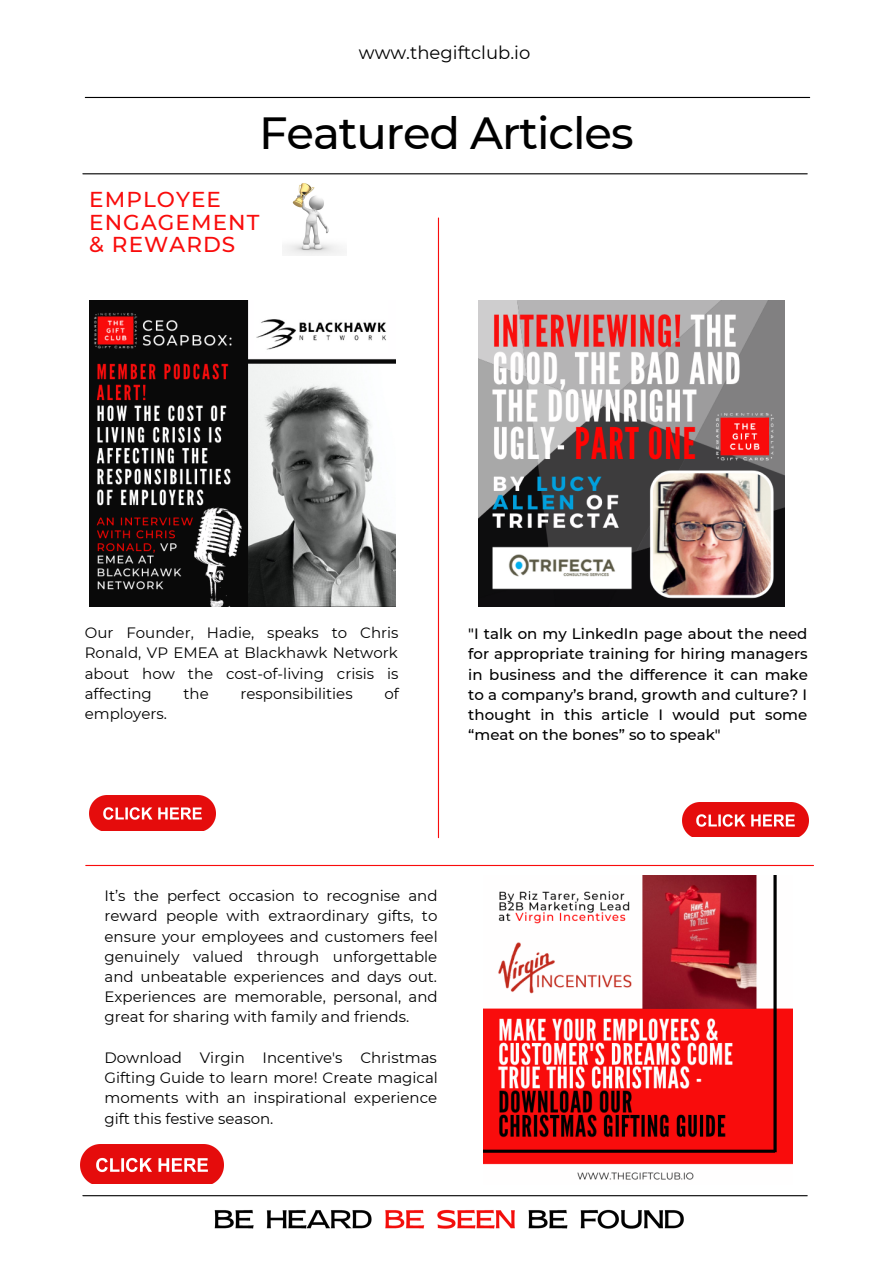
<style>
.page{position:relative;width:893px;height:1264px;background:#fff}
.page>*{position:absolute;margin:0;border:0;box-sizing:border-box;transform-origin:0 0}
.t1{font:500 45px "Montserrat";letter-spacing:-.025em;color:#000}
.t2{font:500 21.6px/22.5px "Montserrat";letter-spacing:.05em;color:#f90c0c}
.t3{font:18px "Montserrat";color:#000}
.t4{font:15px/20.2px "Montserrat";color:#000;text-align:justify}
.t5{font:500 15px/20.2px "Montserrat";color:#000;text-align:justify}
</style>
<div class="page">
<hr style="left:85px;top:97px;width:724px;height:1px;background:#000">
<hr style="left:438px;top:218px;width:1px;height:619px;background:#f90c0c">
<hr style="left:83px;top:1195px;width:724px;height:1px;background:#000">
<hr style="left:83px;top:173px;width:724px;height:1px;background:#000">
<img style="left:214px;top:1209px;width:470px;height:20px">
<img style="left:282px;top:183px;width:62px;height:72px">
<img style="left:89px;top:795px;width:126px;height:35px">
<img style="left:682px;top:802px;width:126px;height:34px">
<img style="left:80px;top:1144px;width:143px;height:39px">
<hr style="left:86px;top:864px;width:727px;height:2px;background:#f90c0c">
<img style="left:478px;top:300px;width:306px;height:306px">
<img style="left:89px;top:300px;width:306px;height:306px">
<img style="left:483px;top:875px;width:309px;height:305px">
<p class="t3" style="left:359px;top:42px;width:173px">www.thegiftclub.io</p>
<h1 class="t1" style="left:259px;top:106px;width:376px">Featured Articles</h1>
<h2 class="t2" style="left:89px;top:188px;width:172px">EMPLOYEE<br>ENGAGEMENT &amp; REWARDS</h2>
<p class="t4" style="left:85px;top:622px;width:315px">Our Founder, Hadie, speaks to Chris Ronald, VP EMEA at Blackhawk Network about how the cost-of-living crisis is affecting</p>
<p class="t4" style="left:183px;top:683px;width:27px">the</p>
<p class="t4" style="left:240px;top:683px;width:114px">responsibilities</p>
<p class="t4" style="left:384px;top:683px;width:16px">of</p>
<p class="t4" style="left:85px;top:703px;width:84px">employers.</p>
<p class="t5" style="left:468px;top:623px;width:341px">"I talk on my LinkedIn page about the need for appropriate training for hiring managers in business and the difference it can make to a company’s brand, growth and culture? I thought in this article I would put some “meat on the bones” so to speak"</p>
<p class="t4" style="left:104px;top:885px;width:335px">It’s the perfect occasion to recognise and reward people with extraordinary gifts, to ensure your employees and customers feel genuinely valued through unforgettable and unbeatable experiences and days out.<br>Experiences are memorable, personal, and great for sharing with family and friends.</p>
<p class="t4" style="left:104px;top:1047px;width:335px">Download Virgin Incentive's Christmas Gifting Guide to learn more! Create magical moments with an inspirational experience gift this festive season.</p>
</div>
